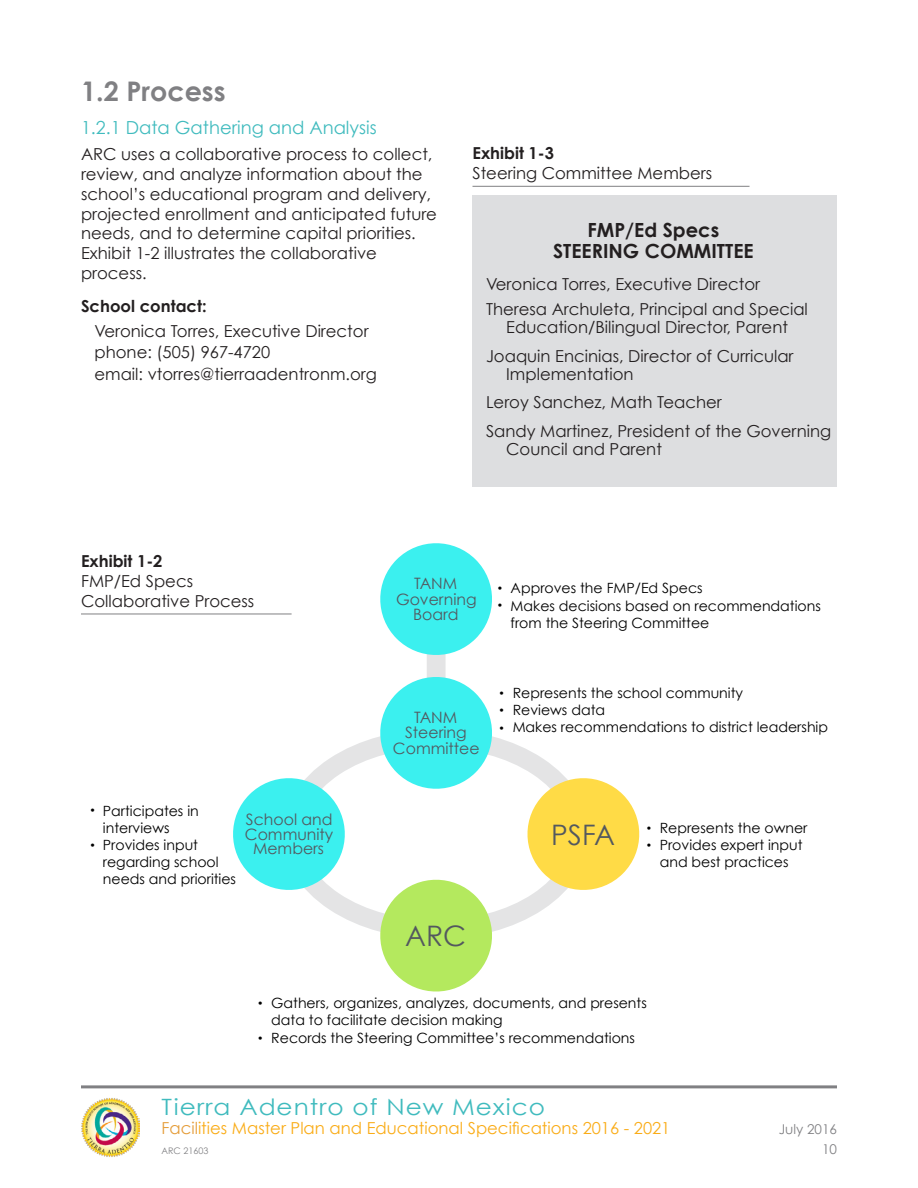
<style>
.page{position:relative;width:918px;height:1188px;background:#fff}
.page>*{position:absolute;margin:0;border:0;box-sizing:border-box;transform-origin:0 0}
.t1{font:28.2px "Century Gothic";color:#53585f}
.Heading_2{font:700 27px "Century Gothic";color:#808083}
.t2{font:22.5px "Century Gothic";letter-spacing:.04em;color:#40bbbe;scale:1.1 1}
.List-Small_Space_aft{font:700 19.5px "Century Gothic";color:#231f20}
.Heading_3{font:18px "Century Gothic";color:#40bbbe}
.List{font:16.5px/19.8px "Century Gothic";color:#231f20}
.List-Small_Space_aft-2{font:16.5px "Century Gothic";color:#231f20}
.Exhibit{font:16.5px/19.8px "Century Gothic";color:#231f20}
.t3{font:16.5px "Century Gothic";color:#faac17}
.t4{font:700 16.5px "Century Gothic";color:#231f20}
.t5{font:15.75px/15.1px "Century Gothic";color:#53585f;text-align:center}
.t6{font:14.1px/17.2px "Century Gothic";color:#000}
.t7{font:13.5px "Century Gothic";color:#808083}
.t8{font:9px "Century Gothic";color:#808083}
.s1{font-weight:700}
.s2{font-size:10.65px}
.s3{color:#e59d3a}
</style>
<div class="page">
<hr style="left:81px;top:1085px;width:756px;height:3px;background:#808083">
<img style="left:81px;top:1097px;width:59px;height:60px">
<div style="left:427px;top:582px;width:19px;height:152px;background:#e4e4e5"></div>
<svg style="left:311px;top:738px;width:250px;height:192px"></svg>
<svg style="left:233px;top:773px;width:117px;height:122px"></svg>
<svg style="left:380px;top:543px;width:112px;height:117px"></svg>
<svg style="left:522px;top:773px;width:118px;height:122px"></svg>
<svg style="left:375px;top:672px;width:122px;height:122px"></svg>
<svg style="left:375px;top:874px;width:122px;height:118px"></svg>
<div style="left:472px;top:196px;width:365px;height:291px;background:#dddee0"></div>
<hr style="left:81px;top:614px;width:211px;height:1px;background:#808083">
<hr style="left:472px;top:186px;width:278px;height:1px;background:#808083">
<p class="Heading_2" style="left:81px;top:74px;width:146px">1.2 Process</p>
<p class="Heading_3" style="left:81px;top:116px;width:297px">1.2.1 Data Gathering and Analysis</p>
<p class="List" style="left:81px;top:144px;width:357px">ARC uses a collaborative process to collect, review, and analyze information about the school’s educational program and delivery, projected enrollment and anticipated future needs, and to determine capital priorities.<br>Exhibit 1-2 illustrates the collaborative process.</p>
<p class="t4" style="left:81px;top:296px;width:127px">School contact:</p>
<p class="List-Small_Space_aft-2" style="left:94px;top:321px;width:276px">Veronica Torres, Executive Director</p>
<p class="List-Small_Space_aft-2" style="left:94px;top:342px;width:177px">phone: (505) 967-4720</p>
<p class="List-Small_Space_aft-2" style="left:94px;top:364px;width:284px">email: vtorres@tierraadentronm.org</p>
<p class="Exhibit" style="left:472px;top:143px;width:241px"><span class="s1">Exhibit 1-3<br></span>Steering Committee Members</p>
<p class="List-Small_Space_aft" style="left:587px;top:218px;width:133px">FMP/Ed Specs</p>
<p class="List-Small_Space_aft" style="left:553px;top:239px;width:202px">STEERING COMMITTEE</p>
<p class="List" style="left:486px;top:274px;width:276px">Veronica Torres, Executive Director</p>
<p class="List" style="left:486px;top:300px;width:323px;line-height:18px;text-align:center">Theresa Archuleta, Principal and Special<br>Education/Bilingual Director, Parent</p>
<p class="List" style="left:506px;top:346px;width:289px;line-height:18px;text-indent:-20px">Joaquin Encinias, Director of Curricular<br>Implementation</p>
<p class="List" style="left:486px;top:392px;width:237px">Leroy Sanchez, Math Teacher</p>
<p class="List" style="left:506px;top:422px;width:326px;line-height:18px;text-indent:-20px">Sandy Martinez, President of the Governing<br>Council and Parent</p>
<p class="Exhibit" style="left:81px;top:551px;width:175px"><span class="s1">Exhibit 1-2<br></span>FMP/Ed Specs<br>Collaborative Process</p>
<p class="t6" style="left:103px;top:802px;width:97px;text-indent:-14px"><span class="s2">•</span> Participates in interviews</p>
<p class="t6" style="left:103px;top:836px;width:135px;text-indent:-14px"><span class="s2">•</span> Provides input regarding school needs and priorities</p>
<p class="t5" style="left:245px;top:811px;width:90px;line-height:14.7px">School and<br>Community<br>Members</p>
<p class="t5" style="left:396px;top:576px;width:82px">TANM<br>Governing<br>Board</p>
<p class="t6" style="left:497px;top:579px;width:207px"><span class="s2">•</span> Approves the FMP/Ed Specs</p>
<p class="t6" style="left:511px;top:597px;width:312px;text-indent:-14px"><span class="s2">•</span> Makes decisions based on recommendations from the Steering Committee</p>
<p class="t5" style="left:393px;top:710px;width:88px">TANM<br>Steering<br>Committee</p>
<p class="t6" style="left:499px;top:684px;width:246px"><span class="s2">•</span> Represents the school community</p>
<p class="t6" style="left:499px;top:701px;width:108px"><span class="s2">•</span> Reviews data</p>
<p class="t6" style="left:499px;top:718px;width:331px"><span class="s2">•</span> Makes recommendations to district leadership</p>
<p class="t1" style="left:405px;top:919px;width:62px">ARC</p>
<p class="t1" style="left:551px;top:818px;width:65px">PSFA</p>
<p class="t6" style="left:646px;top:819px;width:163px"><span class="s2">•</span> Represents the owner</p>
<p class="t6" style="left:646px;top:836px;width:158px;text-align:center"><span class="s2">•</span> Provides expert input and best practices</p>
<p class="t6" style="left:271px;top:994px;width:377px;text-indent:-14px"><span class="s2">•</span> Gathers, organizes, analyzes, documents, and presents data to facilitate decision making</p>
<p class="t6" style="left:257px;top:1029px;width:379px"><span class="s2">•</span> Records the Steering Committee’s recommendations</p>
<h3 class="t2" style="left:161px;top:1093px;width:350px">Tierra Adentro of New Mexico</h3>
<p class="t3" style="left:161px;top:1118px;width:510px"><span class="s3">Facil</span>ities Master Plan and Educational Specifications 2016 - 2021</p>
<p class="t7" style="left:779px;top:1121px;width:60px">July 2016</p>
<p class="t8" style="left:161px;top:1145px;width:48px">ARC 21603</p>
<p class="t7" style="left:822px;top:1140px;width:16px">10</p>
</div>
